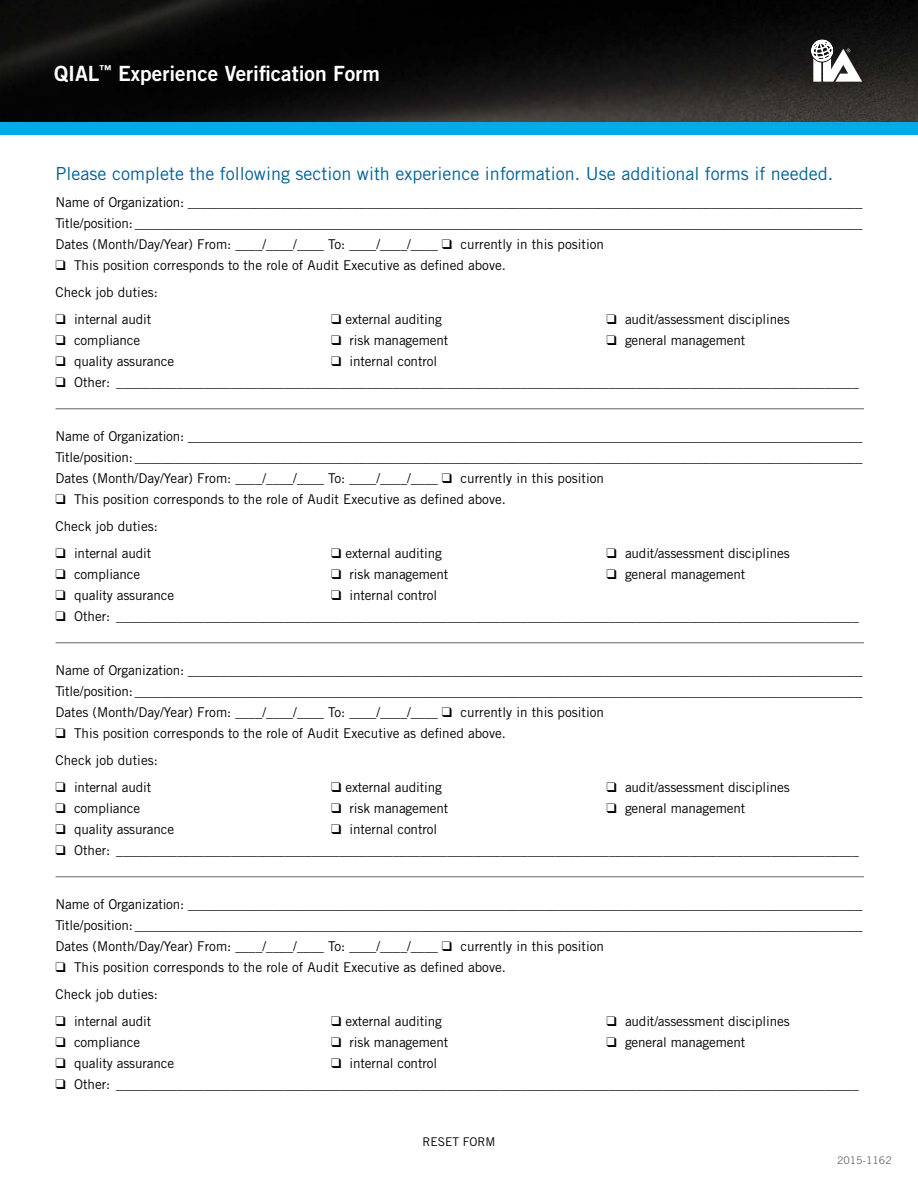
<style>
.page{position:relative;width:918px;height:1188px;background:#fff}
.page>*{position:absolute;margin:0;border:0;box-sizing:border-box;transform-origin:0 0}
.t1{font:21px "Trade Gothic Bold Two";color:#fff}
.t2{font:18px "Trade Gothic";color:#006198}
.t3{font:13.5px/21px "Trade Gothic";letter-spacing:-.01em;color:#000;text-align:justify}
.t4{font:12px "Trade Gothic";color:#000}
.t5{font:10.5px "Trade Gothic";color:#65656a}
</style>
<div class="page">
<img style="left:0;top:0;width:918px;height:123px">
<div style="left:0;top:123px;width:918px;height:12px;background:#00abe6"></div>
<svg style="left:811px;top:40px;width:51px;height:42px"></svg>
<hr style="left:56px;top:409px;width:808px;height:1px;background:#65656a">
<hr style="left:56px;top:643px;width:808px;height:1px;background:#65656a">
<hr style="left:56px;top:877px;width:808px;height:1px;background:#65656a">
<h1 class="t1" style="left:54px;top:60px;width:327px">QIAL<sup>™</sup> Experience Verification Form</h1>
<h2 class="t2" style="left:56px;top:163px;width:779px">Please complete the following section with experience information. Use additional forms if needed.</h2>
<p class="t3" style="left:56px;top:192px;width:809px">Name of Organization: ______________________________________________________________________________________________________ Title/position: ______________________________________________________________________________________________________________ Dates (Month/Day/Year) From: ____/____/____ To: ____/____/____ ❑ currently in this position</p>
<p class="t3" style="left:56px;top:252px;width:452px;line-height:27px">❑ This position corresponds to the role of Audit Executive as defined above.<br>Check job duties:</p>
<p class="t3" style="left:56px;top:309px;width:97px">❑ internal audit</p>
<p class="t3" style="left:56px;top:330px;width:86px">❑ compliance</p>
<p class="t3" style="left:56px;top:351px;width:120px">❑ quality assurance</p>
<p class="t3" style="left:331px;top:309px;width:112px">❑ external auditing</p>
<p class="t3" style="left:331px;top:330px;width:119px">❑ risk management</p>
<p class="t3" style="left:331px;top:351px;width:108px">❑ internal control</p>
<p class="t3" style="left:607px;top:309px;width:185px">❑ audit/assessment disciplines</p>
<p class="t3" style="left:607px;top:330px;width:140px">❑ general management</p>
<p class="t3" style="left:56px;top:372px;width:805px">❑ Other: ______________________________________________________________________________________________________________</p>
<p class="t3" style="left:56px;top:426px;width:809px">Name of Organization: ______________________________________________________________________________________________________ Title/position: ______________________________________________________________________________________________________________ Dates (Month/Day/Year) From: ____/____/____ To: ____/____/____ ❑ currently in this position</p>
<p class="t3" style="left:56px;top:486px;width:452px;line-height:27px">❑ This position corresponds to the role of Audit Executive as defined above.<br>Check job duties:</p>
<p class="t3" style="left:56px;top:543px;width:97px">❑ internal audit</p>
<p class="t3" style="left:56px;top:564px;width:86px">❑ compliance</p>
<p class="t3" style="left:56px;top:585px;width:120px">❑ quality assurance</p>
<p class="t3" style="left:331px;top:543px;width:112px">❑ external auditing</p>
<p class="t3" style="left:331px;top:564px;width:119px">❑ risk management</p>
<p class="t3" style="left:331px;top:585px;width:108px">❑ internal control</p>
<p class="t3" style="left:607px;top:543px;width:185px">❑ audit/assessment disciplines</p>
<p class="t3" style="left:607px;top:564px;width:140px">❑ general management</p>
<p class="t3" style="left:56px;top:606px;width:805px">❑ Other: ______________________________________________________________________________________________________________</p>
<p class="t3" style="left:56px;top:660px;width:809px">Name of Organization: ______________________________________________________________________________________________________ Title/position: ______________________________________________________________________________________________________________ Dates (Month/Day/Year) From: ____/____/____ To: ____/____/____ ❑ currently in this position</p>
<p class="t3" style="left:56px;top:720px;width:452px;line-height:27px">❑ This position corresponds to the role of Audit Executive as defined above.<br>Check job duties:</p>
<p class="t3" style="left:56px;top:777px;width:97px">❑ internal audit</p>
<p class="t3" style="left:56px;top:798px;width:86px">❑ compliance</p>
<p class="t3" style="left:56px;top:819px;width:120px">❑ quality assurance</p>
<p class="t3" style="left:331px;top:777px;width:112px">❑ external auditing</p>
<p class="t3" style="left:331px;top:798px;width:119px">❑ risk management</p>
<p class="t3" style="left:331px;top:819px;width:108px">❑ internal control</p>
<p class="t3" style="left:607px;top:777px;width:185px">❑ audit/assessment disciplines</p>
<p class="t3" style="left:607px;top:798px;width:140px">❑ general management</p>
<p class="t3" style="left:56px;top:840px;width:805px">❑ Other: ______________________________________________________________________________________________________________</p>
<p class="t3" style="left:56px;top:894px;width:809px">Name of Organization: ______________________________________________________________________________________________________ Title/position: ______________________________________________________________________________________________________________ Dates (Month/Day/Year) From: ____/____/____ To: ____/____/____ ❑ currently in this position</p>
<p class="t3" style="left:56px;top:954px;width:452px;line-height:27px">❑ This position corresponds to the role of Audit Executive as defined above.<br>Check job duties:</p>
<p class="t3" style="left:56px;top:1011px;width:97px">❑ internal audit</p>
<p class="t3" style="left:56px;top:1032px;width:86px">❑ compliance</p>
<p class="t3" style="left:56px;top:1053px;width:120px">❑ quality assurance</p>
<p class="t3" style="left:331px;top:1011px;width:112px">❑ external auditing</p>
<p class="t3" style="left:331px;top:1032px;width:119px">❑ risk management</p>
<p class="t3" style="left:331px;top:1053px;width:108px">❑ internal control</p>
<p class="t3" style="left:607px;top:1011px;width:185px">❑ audit/assessment disciplines</p>
<p class="t3" style="left:607px;top:1032px;width:140px">❑ general management</p>
<p class="t3" style="left:56px;top:1074px;width:805px">❑ Other: ______________________________________________________________________________________________________________</p>
<p class="t4" style="left:422px;top:1134px;width:75px">RESET FORM</p>
<p class="t5" style="left:837px;top:1154px;width:56px">2015-1162</p>
</div>
